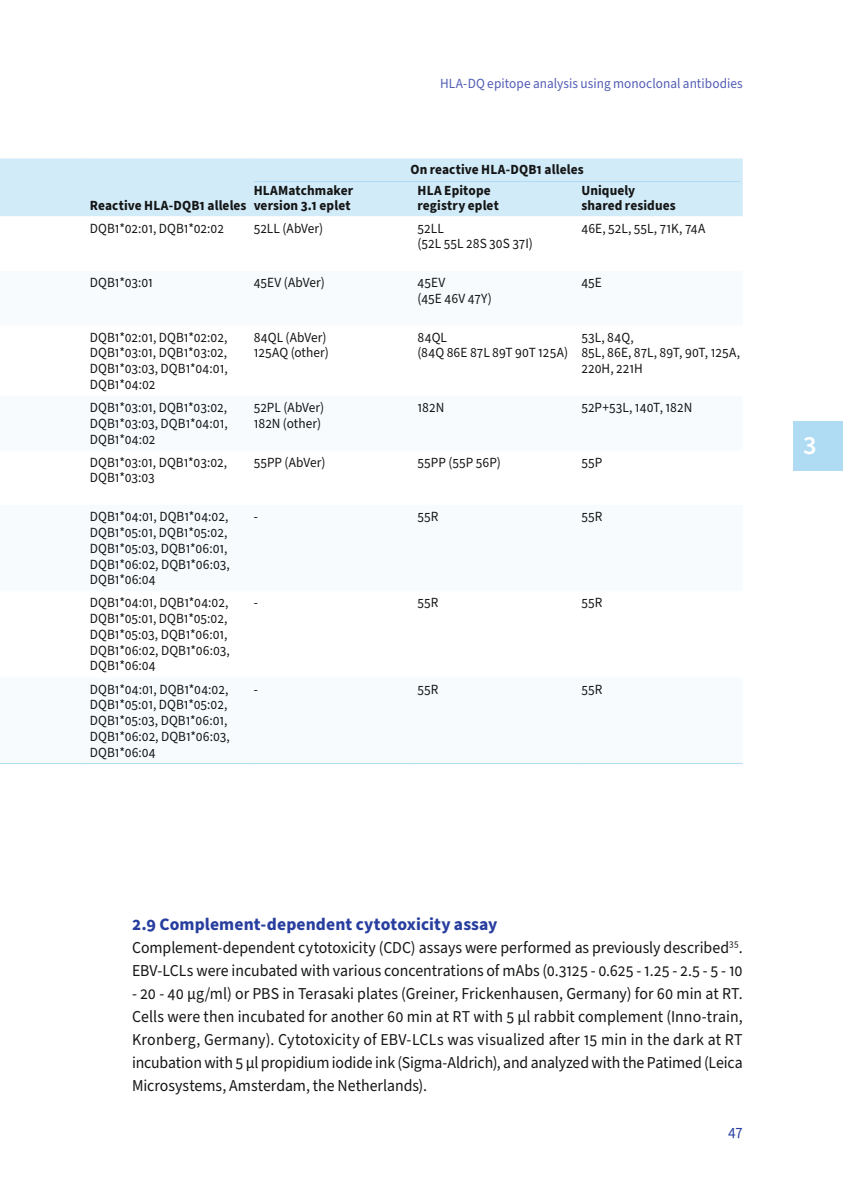
<style>
.page{position:relative;width:843px;height:1190px;background:#fff}
.page>*{position:absolute;margin:0;border:0;box-sizing:border-box;transform-origin:0 0}
.t1{font:600 26.25px "Source Sans Pro";color:#fff}
.t2{font:700 17.5px "Source Sans Pro";letter-spacing:.005em;color:#273e9f}
.t3{font:16.62px/23.1px "Source Sans Pro";color:#151616;scale:.95 1}
.t4{font:15.75px "Source Sans Pro";color:#273e9f;scale:.95 1}
.t5{font:14px/15.8px "Source Sans Pro";letter-spacing:.005em;color:#151616;scale:.95 1}
.t6{font:700 14px/15.8px "Source Sans Pro";letter-spacing:.01em;color:#151616;scale:.95 1}
.t7{font:14px "Source Sans Pro";letter-spacing:.005em;color:#525db4;scale:.95 1}
</style>
<div class="page">
<div style="left:0;top:158px;width:742px;height:58px;background:#d2ebf9"></div>
<hr style="left:0;top:763px;width:87px;height:1px;background:#afdcf2">
<hr style="left:87px;top:763px;width:164px;height:1px;background:#afdcf2">
<hr style="left:251px;top:763px;width:164px;height:1px;background:#afdcf2">
<hr style="left:415px;top:763px;width:163px;height:1px;background:#afdcf2">
<hr style="left:578px;top:763px;width:164px;height:1px;background:#afdcf2">
<hr style="left:253px;top:181px;width:487px;height:1px;background:#afdcf2">
<div style="left:793px;top:421px;width:49px;height:50px;background:#afdcf2"></div>
<p class="t7" style="left:440px;top:74px;width:320px">HLA-DQ epitope analysis using monoclonal antibodies</p>
<p class="t6" style="left:410px;top:161px;width:184px">On reactive HLA-DQB1 alleles</p>
<p class="t6" style="left:253px;top:182px;width:106px">HLAMatchmaker version 3.1 eplet</p>
<p class="t6" style="left:417px;top:182px;width:87px">HLA Epitope registry eplet</p>
<p class="t6" style="left:581px;top:182px;width:101px">Uniquely shared residues</p>
<p class="t6" style="left:90px;top:198px;width:166px">Reactive HLA-DQB1 alleles</p>
<p class="t5" style="left:90px;top:220px;width:143px">DQB1*02:01, DQB1*02:02</p>
<p class="t5" style="left:253px;top:220px;width:75px">52LL (AbVer)</p>
<p class="t5" style="left:417px;top:220px;width:123px">52LL<br>(52L 55L 28S 30S 37I)</p>
<p class="t5" style="left:581px;top:220px;width:132px">46E, 52L, 55L, 71K, 74A</p>
<p class="t5" style="left:90px;top:275px;width:68px">DQB1*03:01</p>
<p class="t5" style="left:253px;top:275px;width:76px">45EV (AbVer)</p>
<p class="t5" style="left:417px;top:275px;width:80px">45EV<br>(45E 46V 47Y)</p>
<p class="t5" style="left:581px;top:275px;width:23px">45E</p>
<p class="t5" style="left:90px;top:329px;width:147px;text-align:justify">DQB1*02:01, DQB1*02:02, DQB1*03:01, DQB1*03:02, DQB1*03:03, DQB1*04:01, DQB1*04:02</p>
<p class="t5" style="left:253px;top:329px;width:81px">84QL (AbVer)<br>125AQ (other)</p>
<p class="t5" style="left:417px;top:329px;width:160px">84QL<br>(84Q 86E 87L 89T 90T 125A)</p>
<p class="t5" style="left:581px;top:329px;width:169px">53L, 84Q,<br>85L, 86E, 87L, 89T, 90T, 125A,<br>220H, 221H</p>
<p class="t5" style="left:90px;top:400px;width:147px;text-align:justify">DQB1*03:01, DQB1*03:02, DQB1*03:03, DQB1*04:01, DQB1*04:02</p>
<p class="t5" style="left:253px;top:400px;width:76px">52PL (AbVer)<br>182N (other)</p>
<p class="t5" style="left:417px;top:400px;width:30px">182N</p>
<p class="t5" style="left:581px;top:400px;width:118px">52P+53L, 140T, 182N</p>
<p class="t5" style="left:90px;top:454px;width:146px">DQB1*03:01, DQB1*03:02,<br>DQB1*03:03</p>
<p class="t5" style="left:253px;top:454px;width:77px">55PP (AbVer)</p>
<p class="t5" style="left:417px;top:454px;width:89px">55PP (55P 56P)</p>
<p class="t5" style="left:581px;top:454px;width:24px">55P</p>
<p class="t5" style="left:90px;top:509px;width:149px">DQB1*04:01, DQB1*04:02,<br>DQB1*05:01, DQB1*05:02,<br>DQB1*05:03, DQB1*06:01,<br>DQB1*06:02, DQB1*06:03,<br>DQB1*06:04</p>
<p class="t5" style="left:253px;top:509px;width:6px">-</p>
<p class="t5" style="left:417px;top:509px;width:24px">55R</p>
<p class="t5" style="left:581px;top:509px;width:24px">55R</p>
<p class="t5" style="left:90px;top:595px;width:149px">DQB1*04:01, DQB1*04:02,<br>DQB1*05:01, DQB1*05:02,<br>DQB1*05:03, DQB1*06:01,<br>DQB1*06:02, DQB1*06:03,<br>DQB1*06:04</p>
<p class="t5" style="left:253px;top:595px;width:6px">-</p>
<p class="t5" style="left:417px;top:595px;width:24px">55R</p>
<p class="t5" style="left:581px;top:595px;width:24px">55R</p>
<p class="t5" style="left:90px;top:681px;width:149px">DQB1*04:01, DQB1*04:02,<br>DQB1*05:01, DQB1*05:02,<br>DQB1*05:03, DQB1*06:01,<br>DQB1*06:02, DQB1*06:03,<br>DQB1*06:04</p>
<p class="t5" style="left:253px;top:681px;width:6px">-</p>
<p class="t5" style="left:417px;top:681px;width:24px">55R</p>
<p class="t5" style="left:581px;top:681px;width:24px">55R</p>
<h1 class="t1" style="left:803px;top:428px;width:15px">3</h1>
<p class="t2" style="left:132px;top:912px;width:367px">2.9 Complement-dependent cytotoxicity assay</p>
<p class="t3" style="left:132px;top:936px;width:644px">Complement-dependent cytotoxicity (CDC) assays were performed as previously described<sup>35</sup>.<br>EBV-LCLs were incubated with various concentrations of mAbs (0.3125 - 0.625 - 1.25 - 2.5 - 5 - 10</p>
<p class="t3" style="left:132px;top:982px;width:644px;text-align:justify">- 20 - 40 µg/ml) or PBS in Terasaki plates (Greiner, Frickenhausen, Germany) for 60 min at RT.<br>Cells were then incubated for another 60 min at RT with 5 µl rabbit complement (Inno-train, Kronberg, Germany). Cytotoxicity of EBV-LCLs was visualized after 15 min in the dark at RT incubation with 5 µl propidium iodide ink (Sigma-Aldrich), and analyzed with the Patimed (Leica Microsystems, Amsterdam, the Netherlands).</p>
<p class="t4" style="left:727px;top:1120px;width:17px">47</p>
</div>
